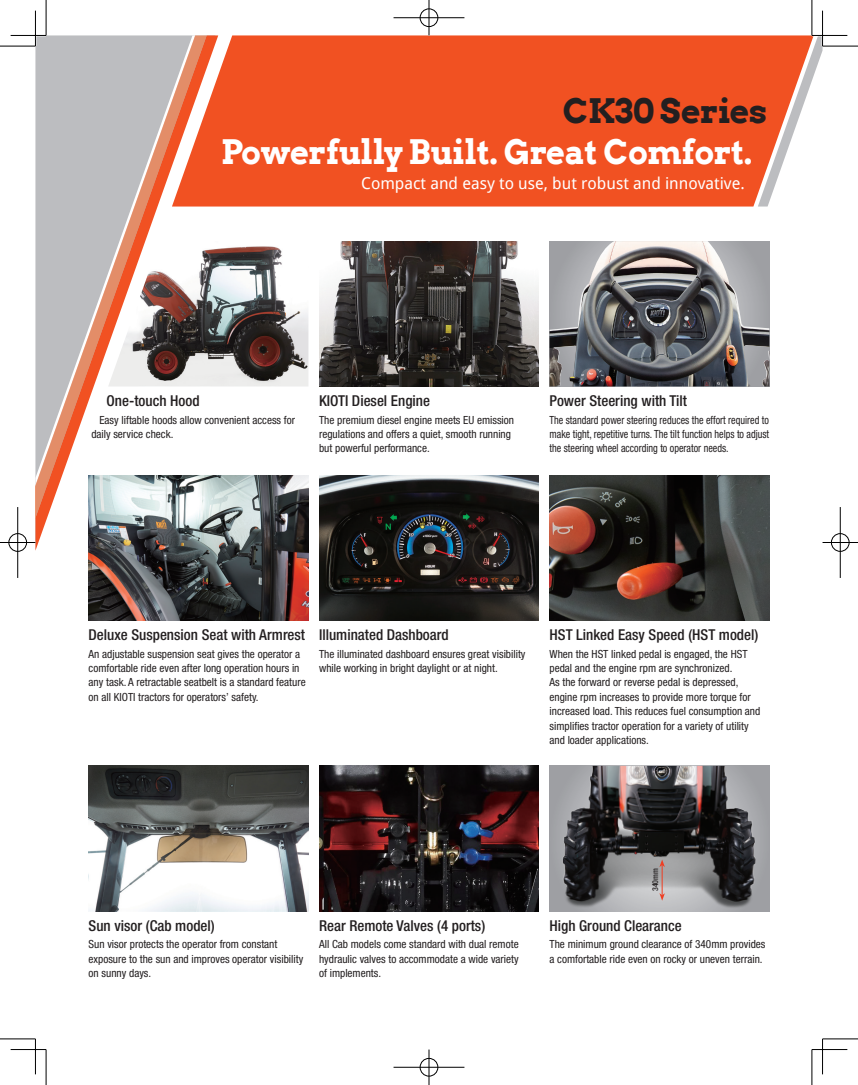
<style>
.page{position:relative;width:858px;height:1085px;background:#fff}
.page>*{position:absolute;margin:0;border:0;box-sizing:border-box;transform-origin:0 0}
.t1{font:700 33.75px "Arvo";letter-spacing:-.01em;color:#fff}
.t2{font:700 33.75px "Arvo";letter-spacing:-.01em;color:#231f20}
.t3{font:16.25px "Droid Sans";color:#fff}
.t4{font:500 condensed 15px "Helvetica Neue LT Std";color:#231f20}
.t5{font:condensed 11.25px/14.4px "Helvetica Neue LT Std";color:#231f20}
.t6{font:condensed 11.25px/14.4px "Helvetica Neue LT Std";color:#231f20;text-align:justify;scale:.9 1}
.t7{font:500 condensed 8.12px "Helvetica Neue";letter-spacing:.005em;color:#231f20}
</style>
<div class="page">
<svg style="left:35px;top:35px;width:172px;height:877px"></svg>
<div style="left:172px;top:35px;width:585px;height:171px;background:#f15122"></div>
<svg style="left:757px;top:35px;width:65px;height:171px"></svg>
<img style="left:549px;top:241px;width:220px;height:145px">
<img style="left:319px;top:241px;width:220px;height:145px">
<img style="left:319px;top:475px;width:220px;height:145px">
<img style="left:108px;top:241px;width:200px;height:145px">
<img style="left:549px;top:475px;width:220px;height:145px">
<img style="left:549px;top:765px;width:220px;height:146px">
<hr style="left:662px;top:864px;width:1px;height:31px;background:#ef3e22">
<svg style="left:659px;top:859px;width:5px;height:7px"></svg>
<svg style="left:659px;top:893px;width:5px;height:7px"></svg>
<img style="left:319px;top:765px;width:220px;height:146px">
<img style="left:89px;top:475px;width:219px;height:145px">
<img style="left:89px;top:765px;width:219px;height:146px">
<hr style="left:821px;top:11px;width:2px;height:35px;background:#fff">
<hr style="left:0;top:46px;width:35px;height:1px;background:#000">
<hr style="left:822px;top:46px;width:35px;height:1px;background:#000">
<hr style="left:0;top:1038px;width:35px;height:1px;background:#000">
<hr style="left:822px;top:1038px;width:35px;height:1px;background:#000">
<hr style="left:46px;top:0;width:1px;height:35px;background:#000">
<hr style="left:46px;top:1049px;width:1px;height:35px;background:#000">
<hr style="left:811px;top:0;width:1px;height:35px;background:#000">
<hr style="left:811px;top:1049px;width:1px;height:35px;background:#000">
<hr style="left:11px;top:35px;width:35px;height:1px;background:#000">
<hr style="left:811px;top:35px;width:36px;height:1px;background:#000">
<hr style="left:11px;top:1049px;width:35px;height:1px;background:#000">
<hr style="left:811px;top:1049px;width:36px;height:1px;background:#000">
<hr style="left:35px;top:11px;width:1px;height:35px;background:#000">
<hr style="left:35px;top:1038px;width:1px;height:36px;background:#000">
<hr style="left:822px;top:11px;width:1px;height:35px;background:#000">
<hr style="left:822px;top:1038px;width:1px;height:36px;background:#000">
<div style="left:419px;top:8px;width:19px;height:19px;border:2px solid #fff;border-radius:50%"></div>
<hr style="left:393px;top:17px;width:71px;height:2px;background:#fff">
<hr style="left:428px;top:0;width:2px;height:35px;background:#fff">
<div style="left:420px;top:9px;width:18px;height:18px;border:1px solid #000;border-radius:50%"></div>
<hr style="left:393px;top:18px;width:71px;height:1px;background:#000">
<hr style="left:429px;top:0;width:1px;height:35px;background:#000">
<div style="left:419px;top:1057px;width:19px;height:19px;border:2px solid #fff;border-radius:50%"></div>
<hr style="left:428px;top:1049px;width:2px;height:35px;background:#fff">
<div style="left:420px;top:1057px;width:18px;height:19px;border:1px solid #000;border-radius:50%"></div>
<hr style="left:393px;top:1066px;width:71px;height:1px;background:#000">
<hr style="left:429px;top:1049px;width:1px;height:35px;background:#000">
<div style="left:8px;top:532px;width:19px;height:20px;border:2px solid #fff;border-radius:50%"></div>
<hr style="left:0;top:541px;width:35px;height:2px;background:#fff">
<hr style="left:17px;top:507px;width:2px;height:71px;background:#fff">
<div style="left:9px;top:533px;width:18px;height:18px;border:1px solid #000;border-radius:50%"></div>
<hr style="left:0;top:542px;width:35px;height:1px;background:#000">
<hr style="left:18px;top:507px;width:1px;height:71px;background:#000">
<div style="left:830px;top:532px;width:20px;height:20px;border:2px solid #fff;border-radius:50%"></div>
<hr style="left:822px;top:541px;width:35px;height:2px;background:#fff">
<hr style="left:839px;top:507px;width:2px;height:71px;background:#fff">
<div style="left:831px;top:533px;width:18px;height:18px;border:1px solid #000;border-radius:50%"></div>
<hr style="left:822px;top:542px;width:35px;height:1px;background:#000">
<hr style="left:840px;top:507px;width:1px;height:71px;background:#000">
<h1 class="t2" style="left:563px;top:92px;width:206px">CK30 Series</h1>
<h1 class="t1" style="left:221px;top:132px;width:532px">Powerfully Built. Great Comfort.</h1>
<h2 class="t3" style="left:361px;top:174px;width:385px">Compact and easy to use, but robust and innovative.</h2>
<h3 class="t4" style="left:107px;top:391px;width:94px">One-touch Hood</h3>
<p class="t5" style="left:91px;top:412px;width:205px;text-indent:8px">Easy liftable hoods allow convenient access for daily service check.</p>
<h3 class="t4" style="left:319px;top:391px;width:112px">KIOTI Diesel Engine</h3>
<p class="t5" style="left:319px;top:412px;width:196px">The premium diesel engine meets EU emission regulations and offers a quiet, smooth running but powerful performance.</p>
<h3 class="t4" style="left:549px;top:391px;width:139px">Power Steering with Tilt</h3>
<p class="t6" style="left:549px;top:412px;width:245px">The standard power steering reduces the effort required to make tight, repetitive turns. The tilt function helps to adjust the steering wheel according to operator needs.</p>
<h3 class="t4" style="left:89px;top:625px;width:218px">Deluxe Suspension Seat with Armrest</h3>
<p class="t5" style="left:89px;top:646px;width:218px">An adjustable suspension seat gives the operator a comfortable ride even after long operation hours in any task. A retractable seatbelt is a standard feature on all KIOTI tractors for operators’ safety.</p>
<h3 class="t4" style="left:319px;top:625px;width:131px">Illuminated Dashboard</h3>
<p class="t5" style="left:319px;top:646px;width:208px">The illuminated dashboard ensures great visibility while working in bright daylight or at night.</p>
<h3 class="t4" style="left:549px;top:625px;width:210px">HST Linked Easy Speed (HST model)</h3>
<p class="t5" style="left:549px;top:646px;width:212px">When the HST linked pedal is engaged, the HST pedal and the engine rpm are synchronized.<br>As the forward or reverse pedal is depressed, engine rpm increases to provide more torque for increased load. This reduces fuel consumption and simplifies tractor operation for a variety of utility and loader applications.</p>
<h3 class="t4" style="left:89px;top:916px;width:128px">Sun visor (Cab model)</h3>
<p class="t5" style="left:89px;top:936px;width:216px">Sun visor protects the operator from constant exposure to the sun and improves operator visibility on sunny days.</p>
<h3 class="t4" style="left:319px;top:916px;width:168px">Rear Remote Valves (4 ports)</h3>
<p class="t5" style="left:319px;top:936px;width:201px;text-align:justify">All Cab models come standard with dual remote hydraulic valves to accommodate a wide variety of implements.</p>
<p class="t7" style="left:650px;top:891px;width:25px;rotate:-90deg">340mm</p>
<h3 class="t4" style="left:549px;top:916px;width:134px">High Ground Clearance</h3>
<p class="t5" style="left:549px;top:936px;width:217px">The minimum ground clearance of 340mm provides a comfortable ride even on rocky or uneven terrain.</p>
</div>
